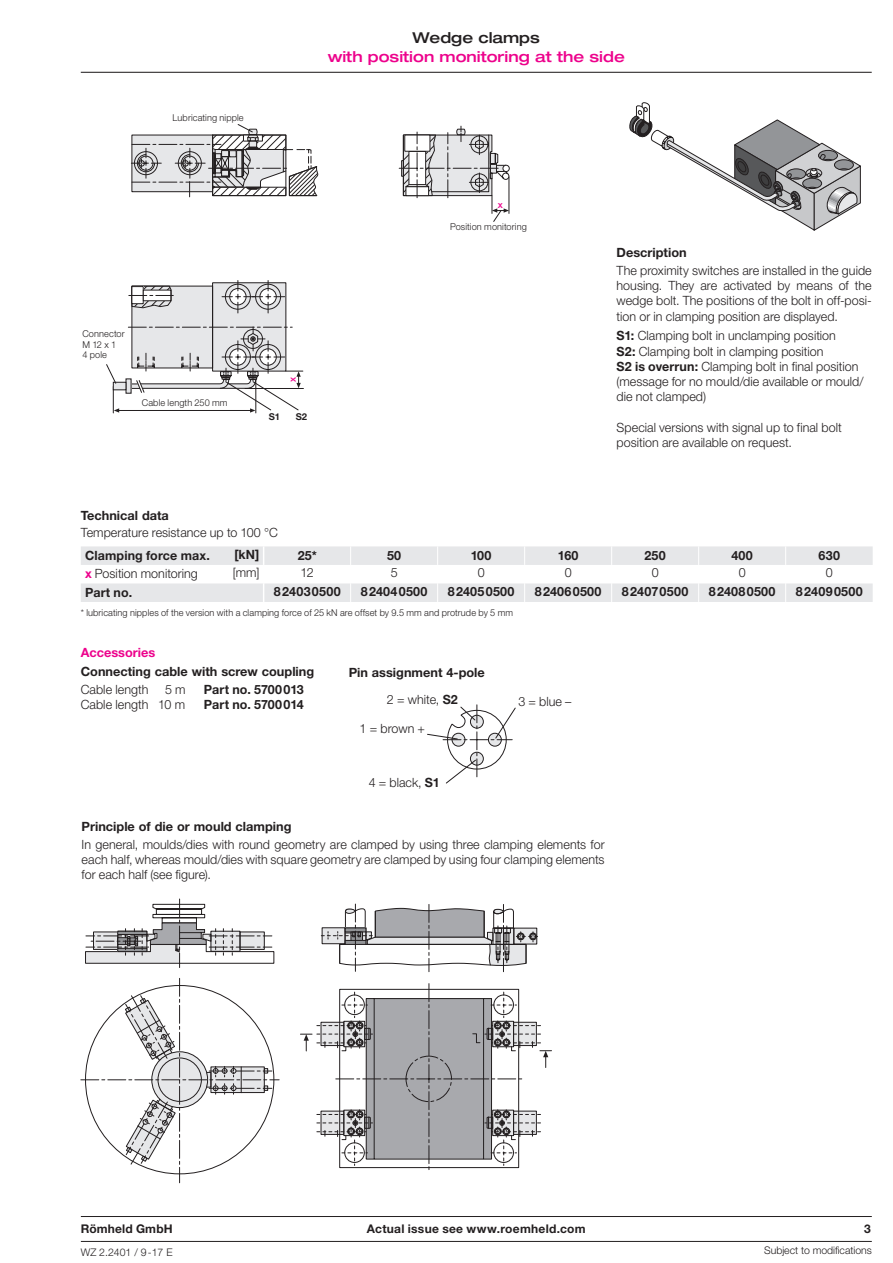
<style>
.page{position:relative;width:893px;height:1263px;background:#fff}
.page>*{position:absolute;margin:0;border:0;box-sizing:border-box;transform-origin:0 0}
.t1{font:500 expanded 15px "Helvetica Neue LT Pro";color:#ed028c}
.t2{font:500 expanded 15px "Helvetica Neue LT Pro";color:#231f20}
.t3{font:300 12.75px/15.3px "Helvetica Neue LT Pro";letter-spacing:.005em;color:#231f20;text-align:justify}
.t4{font:700 12.75px "Helvetica Neue LT Pro";color:#231f20}
.t5{font:700 12.75px "Helvetica Neue LT Pro";letter-spacing:.02em;color:#231f20}
.t6{font:700 12.75px "Helvetica Neue LT Pro";letter-spacing:.025em;color:#231f20}
.t7{font:700 12.75px "Helvetica Neue LT Pro";color:#ed028c}
.t8{font:700 12px "Helvetica Neue LT Pro";letter-spacing:.02em;color:#231f20}
.t9{font:300 10.5px "Helvetica Neue LT Pro";letter-spacing:-.005em;color:#231f20}
.t10{font:300 9.45px/10.5px "Helvetica Neue LT Pro";letter-spacing:.01em;color:#231f20}
.t11{font:700 9.45px "Helvetica Neue";color:#231f20}
.t12{font:500 9.45px "Helvetica Neue";color:#ed028c}
.s1{font-weight:700}
.s2{font-weight:700;color:#ed028c}
</style>
<div class="page">
<hr style="left:81px;top:72px;width:791px;height:1px;background:#231f20">
<svg style="left:399px;top:126px;width:111px;height:96px"></svg>
<div style="left:126px;top:378px;width:5px;height:16px;border:1px solid #231f20"></div>
<div style="left:113px;top:382px;width:13px;height:8px;background:#e6e7e9"></div>
<div style="left:113px;top:382px;width:13px;height:8px;border:1px solid #231f20"></div>
<hr style="left:119px;top:410px;width:132px;height:1px;background:#231f20">
<svg style="left:128px;top:280px;width:175px;height:133px"></svg>
<svg style="left:629px;top:102px;width:232px;height:129px"></svg>
<svg style="left:427px;top:705px;width:88px;height:78px"></svg>
<svg style="left:81px;top:978px;width:198px;height:205px"></svg>
<svg style="left:85px;top:899px;width:190px;height:68px"></svg>
<svg style="left:300px;top:983px;width:251px;height:187px"></svg>
<svg style="left:320px;top:904px;width:218px;height:68px"></svg>
<hr style="left:81px;top:1241px;width:791px;height:1px;background:#231f20">
<hr style="left:81px;top:1216px;width:791px;height:1px;background:#231f20">
<svg style="left:81px;top:546px;width:792px;height:56px"></svg>
<svg style="left:131px;top:124px;width:187px;height:73px"></svg>
<svg style="left:106px;top:364px;width:13px;height:49px"></svg>
<p class="t10" style="left:173px;top:112px;width:73px">Lubricating nipple</p>
<p class="t2" style="left:413px;top:28px;width:129px">Wedge clamps</p>
<p class="t1" style="left:328px;top:47px;width:299px">with position monitoring at the side</p>
<p class="t10" style="left:82px;top:329px;width:44px">Connector<br>M 12 x 1<br>4 pole</p>
<p class="t10" style="left:142px;top:397px;width:87px">Cable length 250 mm</p>
<p class="t12" style="left:287px;top:382px;width:7px;rotate:-90deg">x</p>
<p class="t11" style="left:269px;top:411px;width:13px">S1</p>
<p class="t11" style="left:296px;top:411px;width:13px">S2</p>
<p class="t4" style="left:81px;top:508px;width:90px">Technical data</p>
<p class="t3" style="left:81px;top:524px;width:199px">Temperature resistance up to 100 °C</p>
<p class="t12" style="left:498px;top:199px;width:7px">x</p>
<p class="t10" style="left:450px;top:221px;width:78px">Position monitoring</p>
<p class="t4" style="left:617px;top:245px;width:72px">Description</p>
<p class="t3" style="left:617px;top:262px;width:257px">The proximity switches are installed in the guide housing. They are activated by means of the wedge bolt. The positions of the bolt in off-posi&shy;tion or in clamping position are displayed.</p>
<p class="t3" style="left:617px;top:328px;width:249px;text-align:left"><span class="s1">S1:</span> Clamping bolt in unclamping position<br><span class="s1">S2:</span> Clamping bolt in clamping position<br><span class="s1">S2 is overrun:</span> Clamping bolt in final position (message for no mould/die available or mould/ die not clamped)</p>
<p class="t3" style="left:617px;top:420px;width:227px">Special versions with signal up to final bolt position are available on request.</p>
<p class="t4" style="left:85px;top:547px;width:126px">Clamping force max.</p>
<p class="t4" style="left:234px;top:546px;width:27px">[kN]</p>
<p class="t4" style="left:298px;top:547px;width:21px">25*</p>
<p class="t4" style="left:387px;top:547px;width:16px">50</p>
<p class="t4" style="left:471px;top:547px;width:22px">100</p>
<p class="t4" style="left:558px;top:547px;width:22px">160</p>
<p class="t4" style="left:644px;top:547px;width:23px">250</p>
<p class="t4" style="left:731px;top:547px;width:23px">400</p>
<p class="t4" style="left:819px;top:547px;width:23px">630</p>
<p class="t3" style="left:85px;top:566px;width:114px"><span class="s2">x</span> Position monitoring</p>
<p class="t3" style="left:233px;top:565px;width:28px">[mm]</p>
<p class="t3" style="left:301px;top:565px;width:14px">12</p>
<p class="t3" style="left:391px;top:565px;width:8px">5</p>
<p class="t3" style="left:478px;top:565px;width:8px">0</p>
<p class="t3" style="left:565px;top:565px;width:8px">0</p>
<p class="t3" style="left:652px;top:565px;width:8px">0</p>
<p class="t3" style="left:739px;top:565px;width:8px">0</p>
<p class="t3" style="left:826px;top:565px;width:8px">0</p>
<p class="t4" style="left:85px;top:584px;width:49px">Part no.</p>
<p class="t5" style="left:274px;top:584px;width:68px">824030500</p>
<p class="t5" style="left:361px;top:584px;width:68px">824040500</p>
<p class="t5" style="left:448px;top:584px;width:68px">824050500</p>
<p class="t6" style="left:535px;top:584px;width:68px">824060500</p>
<p class="t5" style="left:622px;top:584px;width:68px">824070500</p>
<p class="t6" style="left:709px;top:584px;width:68px">824080500</p>
<p class="t6" style="left:796px;top:584px;width:68px">824090500</p>
<p class="t10" style="left:81px;top:607px;width:434px">* lubricating nipples of the version with a clamping force of 25 kN are offset by 9.5 mm and protrude by 5 mm</p>
<p class="t7" style="left:81px;top:644px;width:76px">Accessories</p>
<p class="t4" style="left:81px;top:664px;width:235px">Connecting cable with screw coupling</p>
<p class="t3" style="left:81px;top:681px;width:69px">Cable length</p>
<p class="t3" style="left:165px;top:681px;width:22px">5 m</p>
<p class="t4" style="left:204px;top:681px;width:102px">Part no. 5700013</p>
<p class="t3" style="left:81px;top:697px;width:106px">Cable length 10 m</p>
<p class="t4" style="left:204px;top:697px;width:101px">Part no. 5700014</p>
<p class="t4" style="left:349px;top:664px;width:138px">Pin assignment 4-pole</p>
<p class="t3" style="left:387px;top:691px;width:72px">2 = white, <span class="s1">S2</span></p>
<p class="t3" style="left:360px;top:721px;width:67px">1 = brown +</p>
<p class="t3" style="left:369px;top:774px;width:73px">4 = black, <span class="s1">S1</span></p>
<p class="t3" style="left:518px;top:694px;width:55px">3 = blue –</p>
<p class="t4" style="left:82px;top:819px;width:211px">Principle of die or mould clamping</p>
<p class="t3" style="left:82px;top:836px;width:524px">In general, moulds/dies with round geometry are clamped by using three clamping elements for each half, whereas mould/dies with square geometry are clamped by using four clamping elements for each half (see figure).</p>
<p class="t8" style="left:81px;top:1221px;width:93px">Römheld GmbH</p>
<p class="t8" style="left:367px;top:1221px;width:220px">Actual issue see www.roemheld.com</p>
<p class="t8" style="left:864px;top:1221px;width:8px">3</p>
<p class="t9" style="left:81px;top:1245px;width:93px">WZ 2.2401 / 9-17 E</p>
<p class="t9" style="left:764px;top:1243px;width:109px">Subject to modifications</p>
</div>
